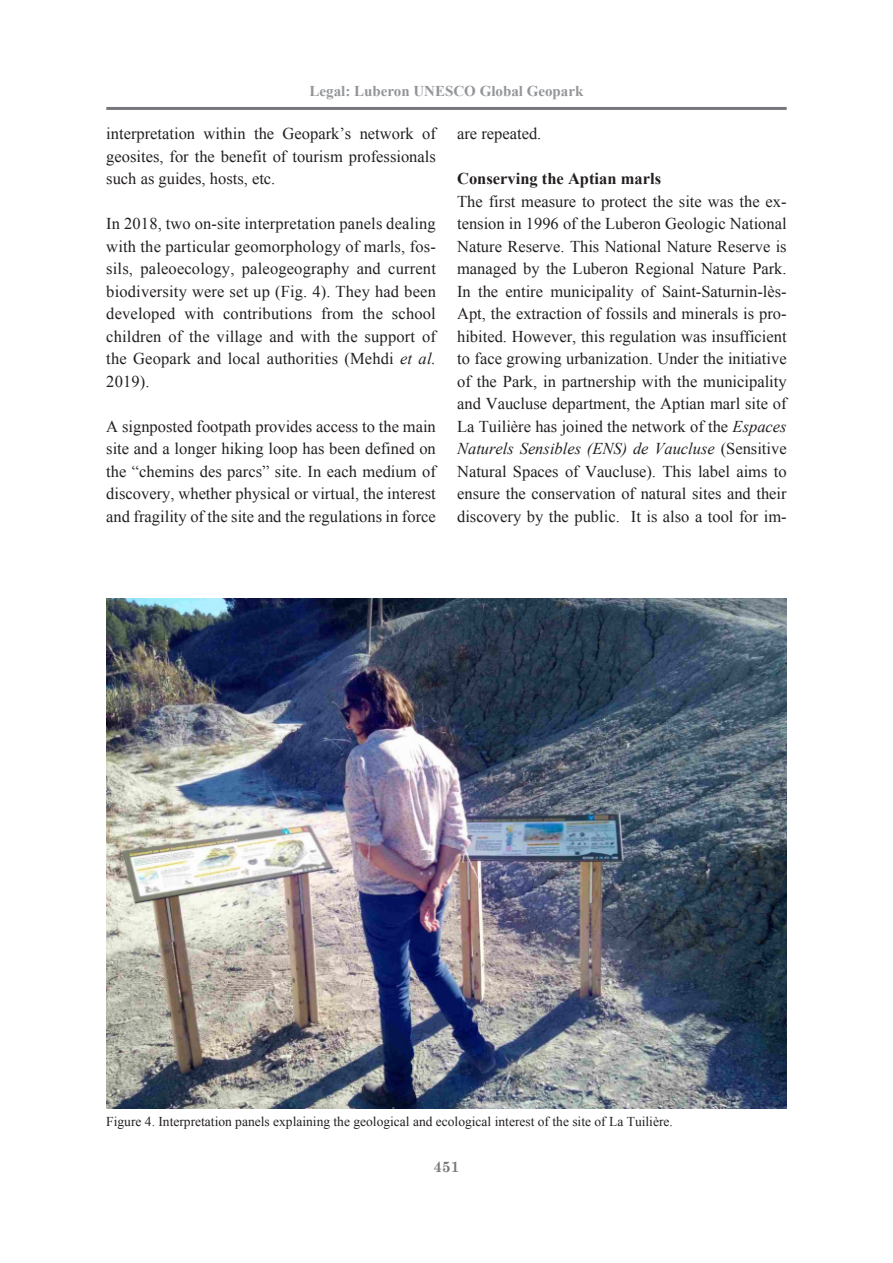
<style>
.page{position:relative;width:893px;height:1263px;background:#fff}
.page>*{position:absolute;margin:0;border:0;box-sizing:border-box;transform-origin:0 0}
.t1{font:16.5px/22.5px "Times New Roman";color:#231f20;text-align:justify}
.t2{font:700 16.5px "Times New Roman";color:#231f20}
.t3{font:700 15px "Times New Roman";color:#939598}
.t4{font:700 15px "Century Schoolbook";color:#76787b}
.t5{font:13.5px "Times New Roman";color:#231f20}
.s1{font-style:italic}
</style>
<div class="page">
<hr style="left:106px;top:107px;width:681px;height:3px;background:#76787b">
<img style="left:106px;top:598px;width:681px;height:510px">
<p class="t3" style="left:309px;top:80px;width:275px">Legal: Luberon UNESCO Global Geopark</p>
<p class="t1" style="left:106px;top:122px;width:331px">interpretation within the Geopark’s network of geosites, for the benefit of tourism professionals such as guides, hosts, etc.</p>
<p class="t1" style="left:106px;top:212px;width:331px">In 2018, two on-site interpretation panels dealing with the particular geomorphology of marls, fos&shy;sils, paleoecology, paleogeography and current biodiversity were set up (Fig. 4). They had been developed with contributions from the school children of the village and with the support of the Geopark and local authorities (Mehdi <span class="s1">et al.<br></span>2019).</p>
<p class="t1" style="left:106px;top:414px;width:331px">A signposted footpath provides access to the main site and a longer hiking loop has been defined on the “chemins des parcs” site. In each medium of discovery, whether physical or virtual, the interest and fragility of the site and the regulations in force</p>
<p class="t1" style="left:457px;top:122px;width:86px">are repeated.</p>
<p class="t2" style="left:457px;top:167px;width:205px">Conserving the Aptian marls</p>
<p class="t1" style="left:457px;top:189px;width:331px">The first measure to protect the site was the ex&shy;tension in 1996 of the Luberon Geologic National Nature Reserve. This National Nature Reserve is managed by the Luberon Regional Nature Park.<br>In the entire municipality of Saint-Saturnin-lès-Apt, the extraction of fossils and minerals is pro&shy;hibited. However, this regulation was insufficient to face growing urbanization. Under the initiative of the Park, in partnership with the municipality and Vaucluse department, the Aptian marl site of La Tuilière has joined the network of the <span class="s1">Espaces Naturels Sensibles (ENS) de Vaucluse</span> (Sensitive Natural Spaces of Vaucluse). This label aims to ensure the conservation of natural sites and their discovery by the public. It is also a tool for im-</p>
<p class="t5" style="left:106px;top:1112px;width:568px">Figure 4. Interpretation panels explaining the geological and ecological interest of the site of La Tuilière.</p>
<p class="t4" style="left:434px;top:1157px;width:27px">451</p>
</div>
